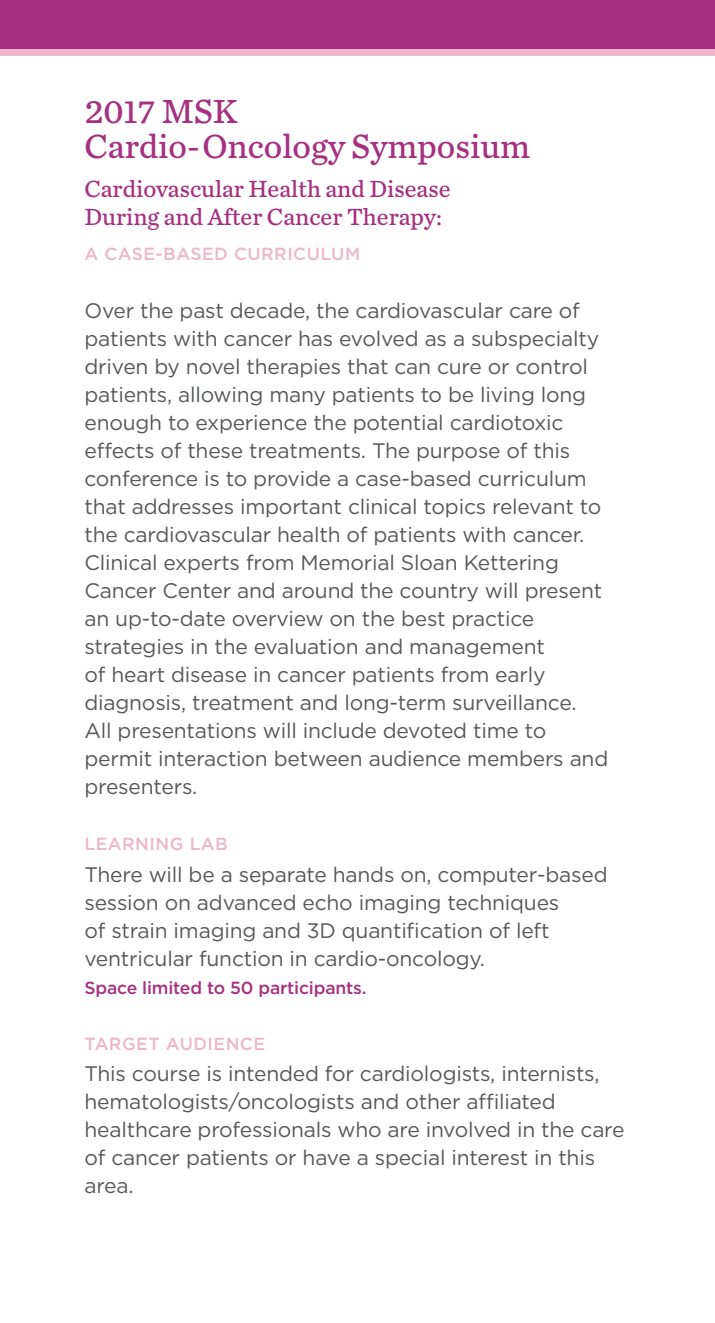
<style>
.page{position:relative;width:715px;height:1323px;background:#fff}
.page>*{position:absolute;margin:0;border:0;box-sizing:border-box;transform-origin:0 0}
.t1{font:35px "Chronicle Text G4";color:#a63081}
.t2{font:24.5px "Chronicle Text G4";color:#a63081}
.t3{font:21px/28px "Gotham";letter-spacing:-.01em;color:#57585a}
.t4{font:500 17.5px "Gotham";letter-spacing:.025em;color:#eeb7c9}
.t5{font:500 17.5px "Gotham";letter-spacing:-.01em;color:#a63081}
</style>
<div class="page">
<div style="left:0;top:0;width:714px;height:50px;background:#a63081"></div>
<div style="left:0;top:50px;width:714px;height:6px;background:#eeb7c9"></div>
<p class="t1" style="left:84px;top:85px;width:155px">2017 MSK</p>
<p class="t1" style="left:84px;top:120px;width:447px">Cardio-Oncology Symposium</p>
<p class="t2" style="left:84px;top:171px;width:367px">Cardiovascular Health and Disease</p>
<p class="t2" style="left:84px;top:199px;width:359px">During and After Cancer Therapy:</p>
<p class="t4" style="left:84px;top:243px;width:277px">A CASE-BASED CURRICULUM</p>
<p class="t3" style="left:84px;top:296px;width:525px">Over the past decade, the cardiovascular care of patients with cancer has evolved as a subspecialty driven by novel therapies that can cure or control patients, allowing many patients to be living long enough to experience the potential cardiotoxic effects of these treatments. The purpose of this conference is to provide a case-based curriculum that addresses important clinical topics relevant to the cardiovascular health of patients with cancer.<br>Clinical experts from Memorial Sloan Kettering Cancer Center and around the country will present an up-to-date overview on the best practice strategies in the evaluation and management<br>of heart disease in cancer patients from early diagnosis, treatment and long-term surveillance.<br>All presentations will include devoted time to permit interaction between audience members and presenters.</p>
<p class="t4" style="left:84px;top:833px;width:145px">LEARNING LAB</p>
<p class="t3" style="left:84px;top:860px;width:524px">There will be a separate hands on, computer-based session on advanced echo imaging techniques<br>of strain imaging and 3D quantification of left ventricular function in cardio-oncology.</p>
<p class="t5" style="left:84px;top:976px;width:283px">Space limited to 50 participants.</p>
<p class="t4" style="left:84px;top:1032px;width:182px">TARGET AUDIENCE</p>
<p class="t3" style="left:84px;top:1059px;width:541px">This course is intended for cardiologists, internists, hematologists/oncologists and other affiliated healthcare professionals who are involved in the care of cancer patients or have a special interest in this area.</p>
</div>
